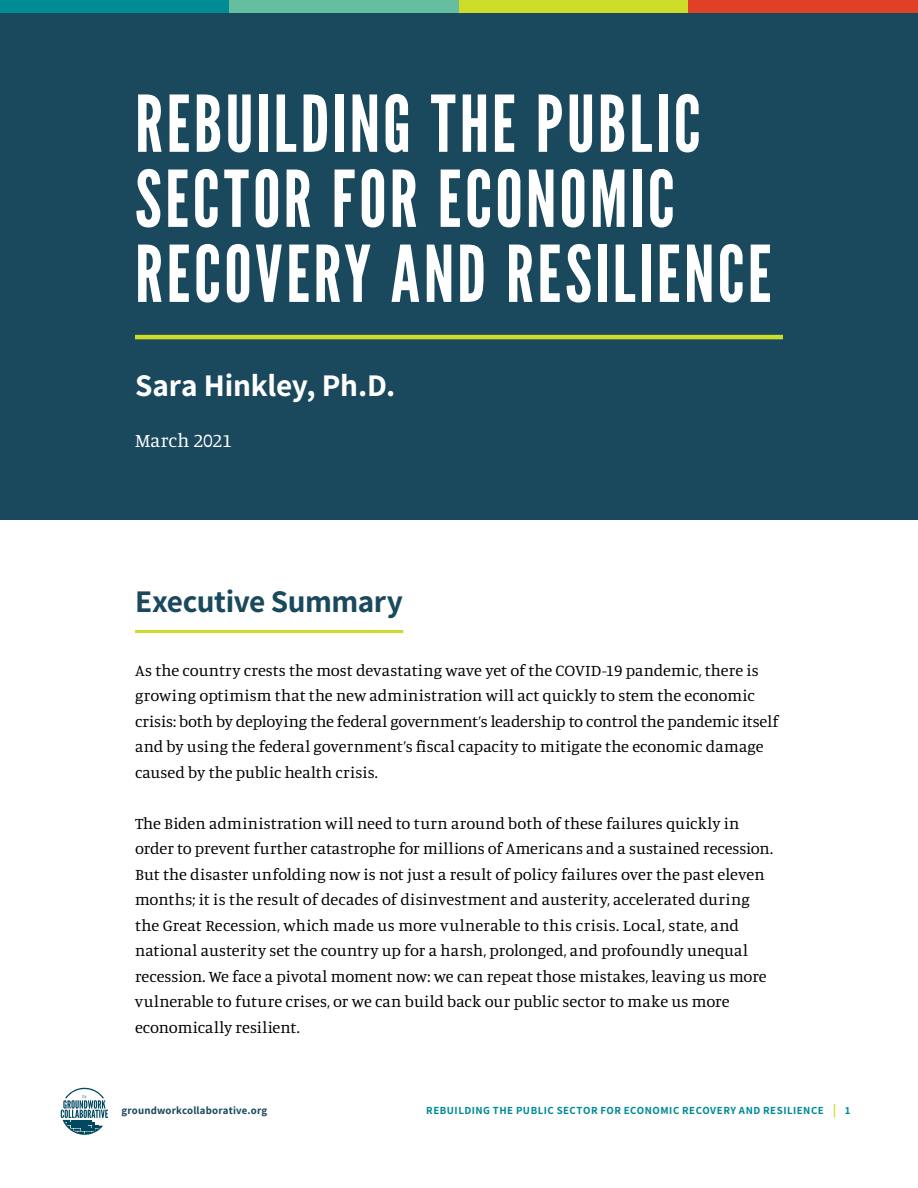
<style>
.page{position:relative;width:918px;height:1188px;background:#fff}
.page>*{position:absolute;margin:0;border:0;box-sizing:border-box;transform-origin:0 0}
.t1{font:78px/75px "League Gothic";letter-spacing:.04em;color:#fff}
.t2{font:700 31.5px "Assistant";letter-spacing:-.005em;color:#fff}
.t3{font:700 31.5px "Assistant";letter-spacing:-.015em;color:#1a495e}
.t4{font:19.5px "Manuale";color:#fff}
.t5{font:16.5px/25.5px "Manuale";letter-spacing:.005em;color:#000}
.t6{font:700 10.8px "Assistant";letter-spacing:.05em;color:#008b95}
.t7{font:700 10.8px "Assistant";letter-spacing:.015em;color:#1a495e}
.s1{font-size:13.5px;color:#cddc29}
</style>
<div class="page">
<div style="left:230px;top:0;width:229px;height:14px;background:#65bea0"></div>
<div style="left:459px;top:0;width:229px;height:14px;background:#cddc29"></div>
<div style="left:0;top:0;width:230px;height:14px;background:#008b95"></div>
<div style="left:688px;top:0;width:230px;height:14px;background:#df4026"></div>
<svg style="left:61px;top:1088px;width:47px;height:47px"></svg>
<div style="left:0;top:14px;width:918px;height:506px;background:#1a495e"></div>
<hr style="left:135px;top:335px;width:648px;height:4px;background:#cddc29">
<hr style="left:135px;top:630px;width:268px;height:3px;background:#cddc29">
<h1 class="t1" style="left:135px;top:87px;width:638px">REBUILDING THE PUBLIC<br>SECTOR FOR ECONOMIC<br>RECOVERY AND RESILIENCE</h1>
<h2 class="t2" style="left:135px;top:364px;width:262px">Sara Hinkley, Ph.D.</h2>
<p class="t4" style="left:135px;top:428px;width:98px">March 2021</p>
<h2 class="t3" style="left:135px;top:580px;width:269px">Executive Summary</h2>
<p class="t5" style="left:135px;top:657px;width:645px">As the country crests the most devastating wave yet of the COVID-19 pandemic, there is growing optimism that the new administration will act quickly to stem the economic crisis: both by deploying the federal government’s leadership to control the pandemic itself and by using the federal government’s fiscal capacity to mitigate the economic damage caused by the public health crisis.</p>
<p class="t5" style="left:135px;top:810px;width:640px">The Biden administration will need to turn around both of these failures quickly in order to prevent further catastrophe for millions of Americans and a sustained recession.<br>But the disaster unfolding now is not just a result of policy failures over the past eleven months; it is the result of decades of disinvestment and austerity, accelerated during the Great Recession, which made us more vulnerable to this crisis. Local, state, and national austerity set the country up for a harsh, prolonged, and profoundly unequal recession. We face a pivotal moment now: we can repeat those mistakes, leaving us more vulnerable to future crises, or we can build back our public sector to make us more economically resilient.</p>
<p class="t7" style="left:122px;top:1103px;width:147px">groundworkcollaborative.org</p>
<p class="t6" style="left:426px;top:1103px;width:426px">REBUILDING THE PUBLIC SECTOR FOR ECONOMIC RECOVERY AND RESILIENCE <span class="s1">|</span> 1</p>
</div>
